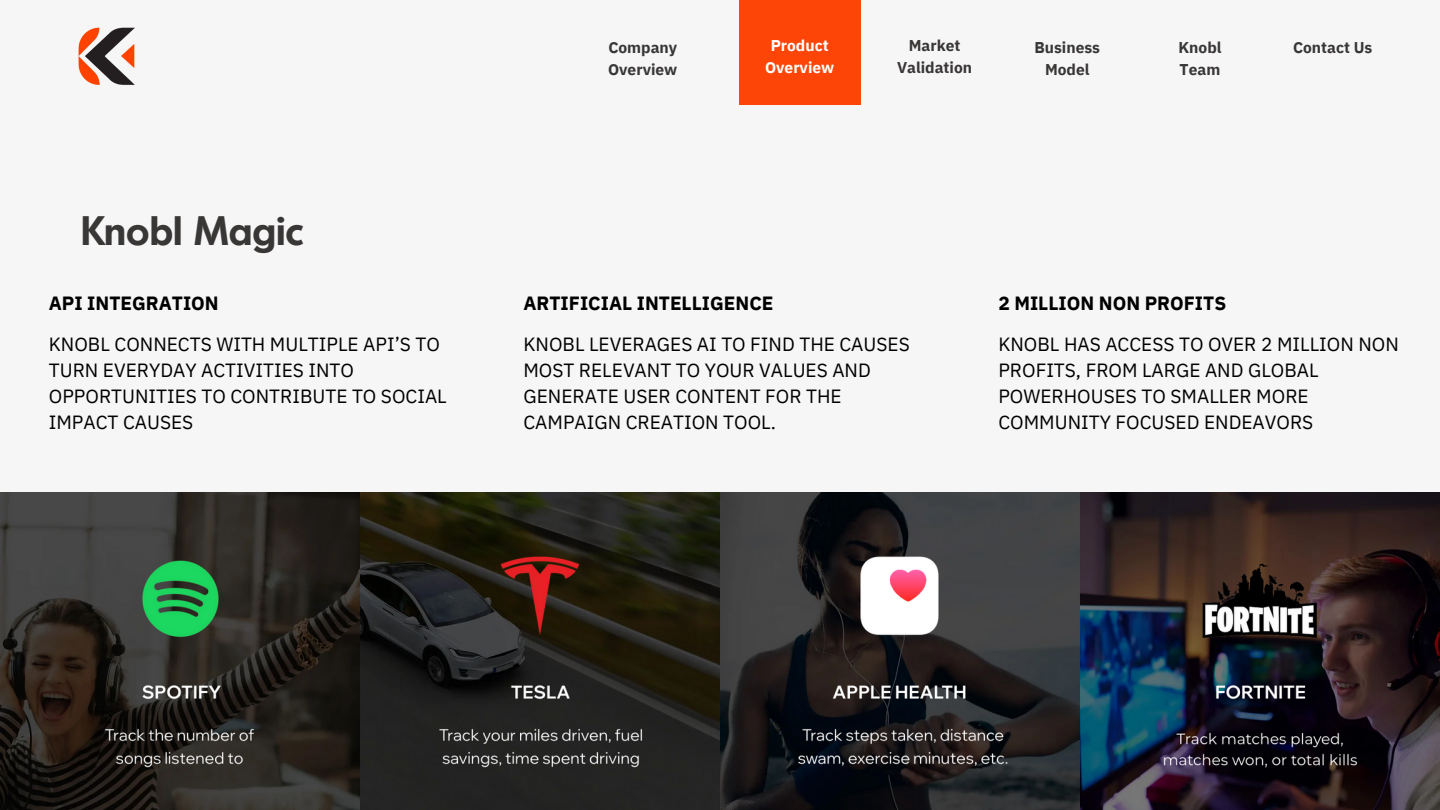
<style>
.page{position:relative;width:1440px;height:810px;background:#f6f6f6}
.page>*{position:absolute;margin:0;border:0;box-sizing:border-box;transform-origin:0 0}
.t1{font:700 40px "Montreal Serial";color:#393636}
.t2{font:19.1px/26.2px "IBM Plex Sans";color:#000}
.t3{font:700 19.1px "IBM Plex Sans";color:#000}
.t4{font:700 15.6px "IBM Plex Sans";color:#393636}
.t5{font:700 15.6px "IBM Plex Sans";color:#fff}
</style>
<div class="page">
<div style="left:739px;top:0;width:121px;height:105px;background:#fc4507"></div>
<img style="left:0;top:493px;width:1440px;height:317px">
<img style="left:78px;top:27px;width:57px;height:58px">
<p class="t1" style="left:81px;top:216px;width:224px">Knobl Magic</p>
<p class="t3" style="left:49px;top:291px;width:171px">API INTEGRATION</p>
<p class="t2" style="left:49px;top:330px;width:400px">KNOBL CONNECTS WITH MULTIPLE API’S TO<br>TURN EVERYDAY ACTIVITIES INTO<br>OPPORTUNITIES TO CONTRIBUTE TO SOCIAL<br>IMPACT CAUSES</p>
<p class="t4" style="left:608px;top:37px;width:70px">Company</p>
<p class="t4" style="left:608px;top:59px;width:71px">Overview</p>
<p class="t5" style="left:771px;top:35px;width:60px">Product</p>
<p class="t5" style="left:765px;top:57px;width:71px">Overview</p>
<h3 class="t4" style="left:909px;top:35px;width:53px">Market</h3>
<h2 class="t4" style="left:1293px;top:37px;width:81px">Contact Us</h2>
<h3 class="t4" style="left:897px;top:57px;width:77px">Validation</h3>
<h1 class="t4" style="left:1034px;top:37px;width:67px">Business</h1>
<h2 class="t4" style="left:1045px;top:59px;width:46px">Model</h2>
<h2 class="t4" style="left:1178px;top:37px;width:45px">Knobl</h2>
<h3 class="t4" style="left:1180px;top:59px;width:42px">Team</h3>
<p class="t3" style="left:523px;top:291px;width:252px">ARTIFICIAL INTELLIGENCE</p>
<p class="t2" style="left:523px;top:330px;width:388px">KNOBL LEVERAGES AI TO FIND THE CAUSES<br>MOST RELEVANT TO YOUR VALUES AND<br>GENERATE USER CONTENT FOR THE<br>CAMPAIGN CREATION TOOL.</p>
<p class="t3" style="left:998px;top:291px;width:229px">2 MILLION NON PROFITS</p>
<p class="t2" style="left:998px;top:330px;width:402px">KNOBL HAS ACCESS TO OVER 2 MILLION NON<br>PROFITS, FROM LARGE AND GLOBAL<br>POWERHOUSES TO SMALLER MORE<br>COMMUNITY FOCUSED ENDEAVORS</p>
</div>
